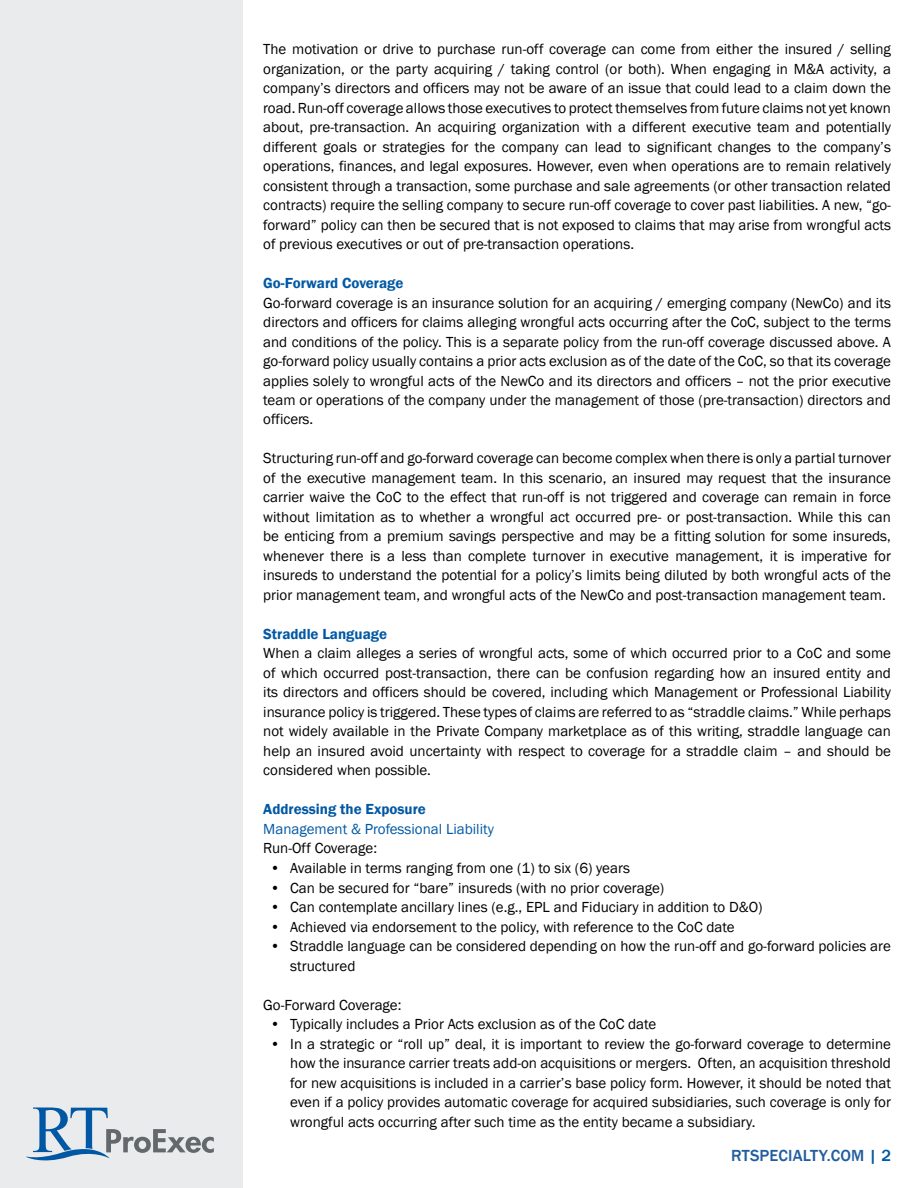
<style>
.page{position:relative;width:918px;height:1188px;background:#fff}
.page>*{position:absolute;margin:0;border:0;box-sizing:border-box;transform-origin:0 0}
.t1{font:500 16.5px "Franklin Gothic";letter-spacing:.005em;color:#215e9e}
.t2{font:15px/19.5px "Franklin Gothic";color:#000;text-align:justify}
.t3{font:15px "Franklin Gothic Demi";color:#0058a4}
.t4{font:15px "Franklin Gothic";color:#0058a4}
.s1{color:#0058a4}
</style>
<div class="page">
<div style="left:0;top:0;width:243px;height:1188px;background:#eaebec"></div>
<svg style="left:26px;top:1108px;width:188px;height:52px"></svg>
<p class="t2" style="left:263px;top:40px;width:629px">The motivation or drive to purchase run-off coverage can come from either the insured / selling organization, or the party acquiring / taking control (or both). When engaging in M&amp;A activity, a company’s directors and officers may not be aware of an issue that could lead to a claim down the road. Run-off coverage allows those executives to protect themselves from future claims not yet known about, pre-transaction. An acquiring organization with a different executive team and potentially different goals or strategies for the company can lead to significant changes to the company’s operations, finances, and legal exposures. However, even when operations are to remain relatively consistent through a transaction, some purchase and sale agreements (or other transaction related contracts) require the selling company to secure run-off coverage to cover past liabilities. A new, “go&shy;forward” policy can then be secured that is not exposed to claims that may arise from wrongful acts of previous executives or out of pre-transaction operations.</p>
<p class="t3" style="left:263px;top:274px;width:142px">Go-Forward Coverage</p>
<p class="t2" style="left:263px;top:293px;width:629px">Go-forward coverage is an insurance solution for an acquiring / emerging company (NewCo) and its directors and officers for claims alleging wrongful acts occurring after the CoC, subject to the terms and conditions of the policy. This is a separate policy from the run-off coverage discussed above. A go-forward policy usually contains a prior acts exclusion as of the date of the CoC, so that its coverage applies solely to wrongful acts of the NewCo and its directors and officers – not the prior executive team or operations of the company under the management of those (pre-transaction) directors and officers.</p>
<p class="t2" style="left:263px;top:449px;width:629px">Structuring run-off and go-forward coverage can become complex when there is only a partial turnover of the executive management team. In this scenario, an insured may request that the insurance carrier waive the CoC to the effect that run-off is not triggered and coverage can remain in force without limitation as to whether a wrongful act occurred pre- or post-transaction. While this can be enticing from a premium savings perspective and may be a fitting solution for some insureds, whenever there is a less than complete turnover in executive management, it is imperative for insureds to understand the potential for a policy’s limits being diluted by both wrongful acts of the prior management team, and wrongful acts of the NewCo and post-transaction management team.</p>
<p class="t3" style="left:263px;top:625px;width:125px">Straddle Language</p>
<p class="t2" style="left:263px;top:644px;width:629px">When a claim alleges a series of wrongful acts, some of which occurred prior to a CoC and some of which occurred post-transaction, there can be confusion regarding how an insured entity and its directors and officers should be covered, including which Management or Professional Liability insurance policy is triggered. These types of claims are referred to as “straddle claims.” While perhaps not widely available in the Private Company marketplace as of this writing, straddle language can help an insured avoid uncertainty with respect to coverage for a straddle claim – and should be considered when possible.</p>
<p class="t3" style="left:263px;top:800px;width:164px">Addressing the Exposure</p>
<p class="t4" style="left:263px;top:820px;width:232px">Management &amp; Professional Liability</p>
<p class="t2" style="left:263px;top:839px;width:115px">Run-Off Coverage:</p>
<p class="t2" style="left:270px;top:859px;width:362px">• Available in terms ranging from one (1) to six (6) years</p>
<p class="t2" style="left:270px;top:878px;width:396px">• Can be secured for “bare” insureds (with no prior coverage)</p>
<p class="t2" style="left:270px;top:898px;width:494px">• Can contemplate ancillary lines (e.g., EPL and Fiduciary in addition to D&amp;O)</p>
<p class="t2" style="left:270px;top:917px;width:466px">• Achieved via endorsement to the policy, with reference to the CoC date</p>
<p class="t2" style="left:290px;top:937px;width:602px;text-indent:-20px">• Straddle language can be considered depending on how the run-off and go-forward policies are structured</p>
<p class="t2" style="left:263px;top:995px;width:140px">Go-Forward Coverage:</p>
<p class="t2" style="left:270px;top:1015px;width:388px">• Typically includes a Prior Acts exclusion as of the CoC date</p>
<p class="t2" style="left:290px;top:1034px;width:602px;text-indent:-20px">• In a strategic or “roll up” deal, it is important to review the go-forward coverage to determine how the insurance carrier treats add-on acquisitions or mergers. Often, an acquisition threshold for new acquisitions is included in a carrier’s base policy form. However, it should be noted that even if a policy provides automatic coverage for acquired subsidiaries, such coverage is only for wrongful acts occurring after such time as the entity became a subsidiary.</p>
<p class="t1" style="left:731px;top:1145px;width:161px">RTSPECIALTY.COM <span class="s1">| 2</span></p>
</div>
